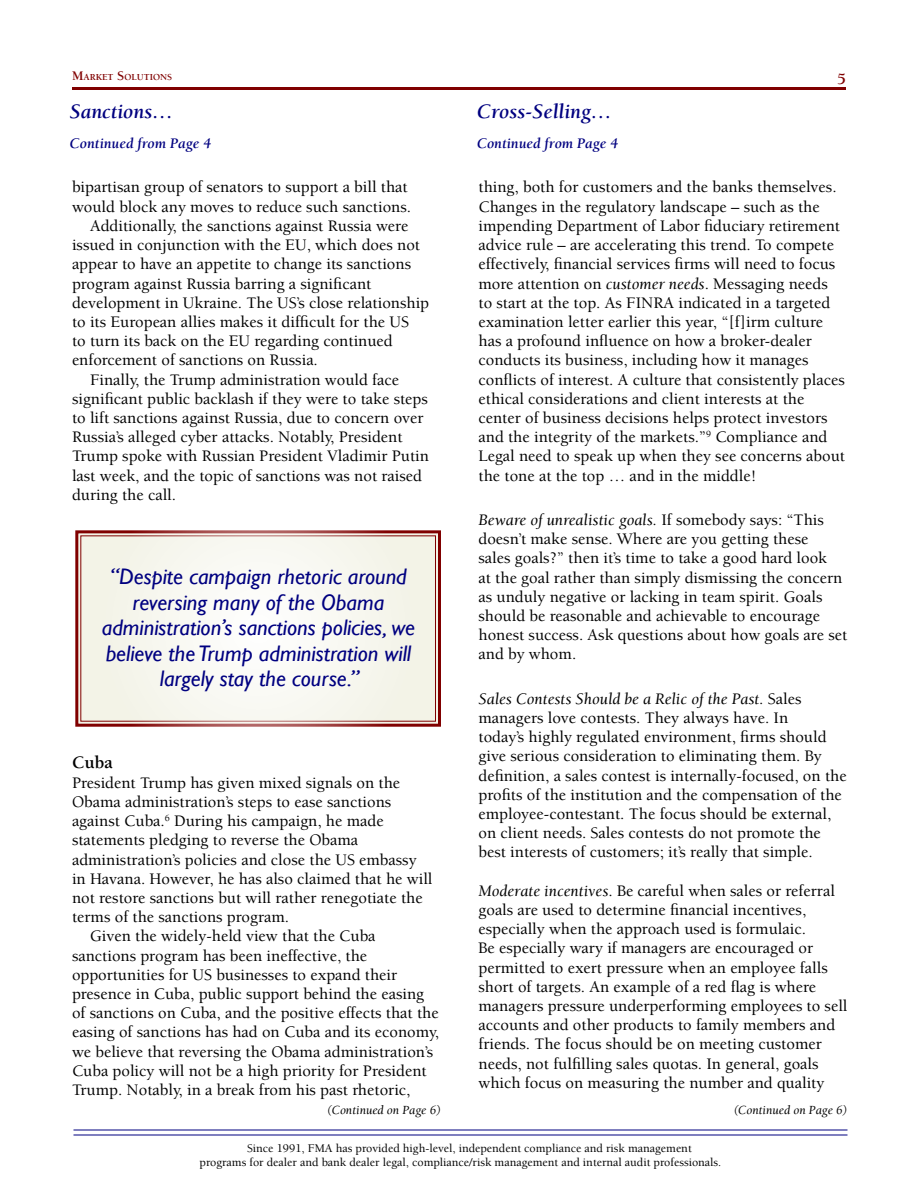
<style>
.page{position:relative;width:918px;height:1188px;background:#fff}
.page>*{position:absolute;margin:0;border:0;box-sizing:border-box;transform-origin:0 0}
.t1{font:italic 22.5px/25.5px "Gill Sans";color:#000080;text-align:center}
.t2{font:italic 700 21px "Berkeley";color:#000080}
.t3{font:700 18px "Berkeley";color:#000}
.t4{font:500 16.5px/19.2px "Berkeley";color:#000}
.t5{font:700 16.5px "Berkeley";color:#800000}
.t6{font:italic 700 15px "Berkeley";color:#000080}
.t7{font:italic 12.75px "Berkeley";color:#000}
.t8{font:500 12px/13.5px "Berkeley";color:#000}
.t9{font:700 9.45px "Berkeley";color:#800000}
.s1{font-size:13.5px}
.s2{font-weight:400;font-style:italic}
</style>
<div class="page">
<hr style="left:72px;top:87px;width:774px;height:3px;background:#800000">
<hr style="left:74px;top:1129px;width:774px;height:2px;background:#000080">
<hr style="left:74px;top:1134px;width:774px;height:2px;background:#000080">
<svg style="left:75px;top:530px;width:366px;height:197px"></svg>
<p class="t9" style="left:72px;top:72px;width:101px"><span class="s1">M</span>ARKET <span class="s1">S</span>OLUTIONS</p>
<p class="t5" style="left:837px;top:70px;width:10px">5</p>
<p class="t2" style="left:477px;top:100px;width:137px">Cross-Selling…</p>
<p class="t6" style="left:477px;top:135px;width:143px">Continued from Page 4</p>
<p class="t4" style="left:478px;top:178px;width:368px">thing, both for customers and the banks themselves.<br>Changes in the regulatory landscape – such as the impending Department of Labor fiduciary retirement advice rule – are accelerating this trend. To compete effectively, financial services firms will need to focus more attention on <span class="s2">customer needs</span>. Messaging needs to start at the top. As FINRA indicated in a targeted examination letter earlier this year, “[f]irm culture has a profound influence on how a broker-dealer conducts its business, including how it manages conflicts of interest. A culture that consistently places ethical considerations and client interests at the center of business decisions helps protect investors and the integrity of the markets.”<sup>9</sup> Compliance and Legal need to speak up when they see concerns about the tone at the top … and in the middle!</p>
<p class="t4" style="left:479px;top:510px;width:370px"><span class="s2">Beware of unrealistic goals.</span> If somebody says: “This doesn’t make sense. Where are you getting these<br>sales goals?” then it’s time to take a good hard look<br>at the goal rather than simply dismissing the concern as unduly negative or lacking in team spirit. Goals should be reasonable and achievable to encourage honest success. Ask questions about how goals are set and by whom.</p>
<p class="t4" style="left:479px;top:689px;width:370px"><span class="s2">Sales Contests Should be a Relic of the Past.</span> Sales managers love contests. They always have. In<br>today’s highly regulated environment, firms should give serious consideration to eliminating them. By definition, a sales contest is internally-focused, on the profits of the institution and the compensation of the employee-contestant. The focus should be external, on client needs. Sales contests do not promote the best interests of customers; it’s really that simple.</p>
<p class="t4" style="left:479px;top:881px;width:371px"><span class="s2">Moderate incentives</span>. Be careful when sales or referral goals are used to determine financial incentives, especially when the approach used is formulaic.<br>Be especially wary if managers are encouraged or permitted to exert pressure when an employee falls short of targets. An example of a red flag is where managers pressure underperforming employees to sell accounts and other products to family members and friends. The focus should be on meeting customer needs, not fulfilling sales quotas. In general, goals which focus on measuring the number and quality</p>
<p class="t2" style="left:70px;top:100px;width:105px">Sanctions…</p>
<p class="t6" style="left:70px;top:135px;width:143px">Continued from Page 4</p>
<p class="t4" style="left:72px;top:178px;width:337px">bipartisan group of senators to support a bill that</p>
<p class="t4" style="left:72px;top:197px;width:341px">would block any moves to reduce such sanctions.</p>
<p class="t4" style="left:90px;top:216px;width:320px">Additionally, the sanctions against Russia were</p>
<p class="t4" style="left:72px;top:236px;width:350px">issued in conjunction with the EU, which does not</p>
<p class="t4" style="left:72px;top:255px;width:341px">appear to have an appetite to change its sanctions</p>
<p class="t4" style="left:72px;top:274px;width:301px">program against Russia barring a significant</p>
<p class="t4" style="left:72px;top:293px;width:359px">development in Ukraine. The US’s close relationship</p>
<p class="t4" style="left:72px;top:312px;width:338px">to its European allies makes it difficult for the US</p>
<p class="t4" style="left:72px;top:332px;width:322px">to turn its back on the EU regarding continued</p>
<p class="t4" style="left:72px;top:351px;width:247px">enforcement of sanctions on Russia.</p>
<p class="t4" style="left:90px;top:370px;width:311px">Finally, the Trump administration would face</p>
<p class="t4" style="left:72px;top:389px;width:357px">significant public backlash if they were to take steps</p>
<p class="t4" style="left:72px;top:409px;width:353px">to lift sanctions against Russia, due to concern over</p>
<p class="t4" style="left:72px;top:428px;width:332px">Russia’s alleged cyber attacks. Notably, President</p>
<p class="t4" style="left:72px;top:447px;width:359px">Trump spoke with Russian President Vladimir Putin</p>
<p class="t4" style="left:72px;top:466px;width:352px">last week, and the topic of sanctions was not raised</p>
<p class="t4" style="left:72px;top:485px;width:106px">during the call.</p>
<h1 class="t1" style="left:102px;top:564px;width:315px">“Despite campaign rhetoric around reversing many of the Obama administration’s sanctions policies, we believe the Trump administration will largely stay the course.”</h1>
<p class="t3" style="left:72px;top:753px;width:42px">Cuba</p>
<p class="t4" style="left:72px;top:773px;width:330px">President Trump has given mixed signals on the</p>
<p class="t4" style="left:72px;top:792px;width:321px">Obama administration’s steps to ease sanctions</p>
<p class="t4" style="left:72px;top:812px;width:313px">against Cuba.<sup>6</sup> During his campaign, he made</p>
<p class="t4" style="left:72px;top:831px;width:288px">statements pledging to reverse the Obama</p>
<p class="t4" style="left:72px;top:850px;width:346px">administration’s policies and close the US embassy</p>
<p class="t4" style="left:72px;top:869px;width:362px">in Havana. However, he has also claimed that he will</p>
<p class="t4" style="left:72px;top:888px;width:352px">not restore sanctions but will rather renegotiate the</p>
<p class="t4" style="left:72px;top:908px;width:219px">terms of the sanctions program.</p>
<p class="t4" style="left:90px;top:927px;width:287px">Given the widely-held view that the Cuba</p>
<p class="t4" style="left:72px;top:946px;width:297px">sanctions program has been ineffective, the</p>
<p class="t4" style="left:72px;top:965px;width:327px">opportunities for US businesses to expand their</p>
<p class="t4" style="left:72px;top:985px;width:354px">presence in Cuba, public support behind the easing</p>
<p class="t4" style="left:72px;top:1004px;width:368px">of sanctions on Cuba, and the positive effects that the</p>
<p class="t4" style="left:72px;top:1023px;width:369px">easing of sanctions has had on Cuba and its economy,</p>
<p class="t4" style="left:72px;top:1042px;width:363px">we believe that reversing the Obama administration’s</p>
<p class="t4" style="left:72px;top:1061px;width:356px">Cuba policy will not be a high priority for President</p>
<p class="t4" style="left:72px;top:1081px;width:340px">Trump. Notably, in a break from his past rhetoric,</p>
<p class="t7" style="left:327px;top:1103px;width:116px">(Continued on Page 6)</p>
<p class="t7" style="left:733px;top:1103px;width:116px">(Continued on Page 6)</p>
<p class="t8" style="left:200px;top:1142px;width:523px;text-indent:48px">Since 1991, FMA has provided high-level, independent compliance and risk management programs for dealer and bank dealer legal, compliance/risk management and internal audit professionals.</p>
</div>
